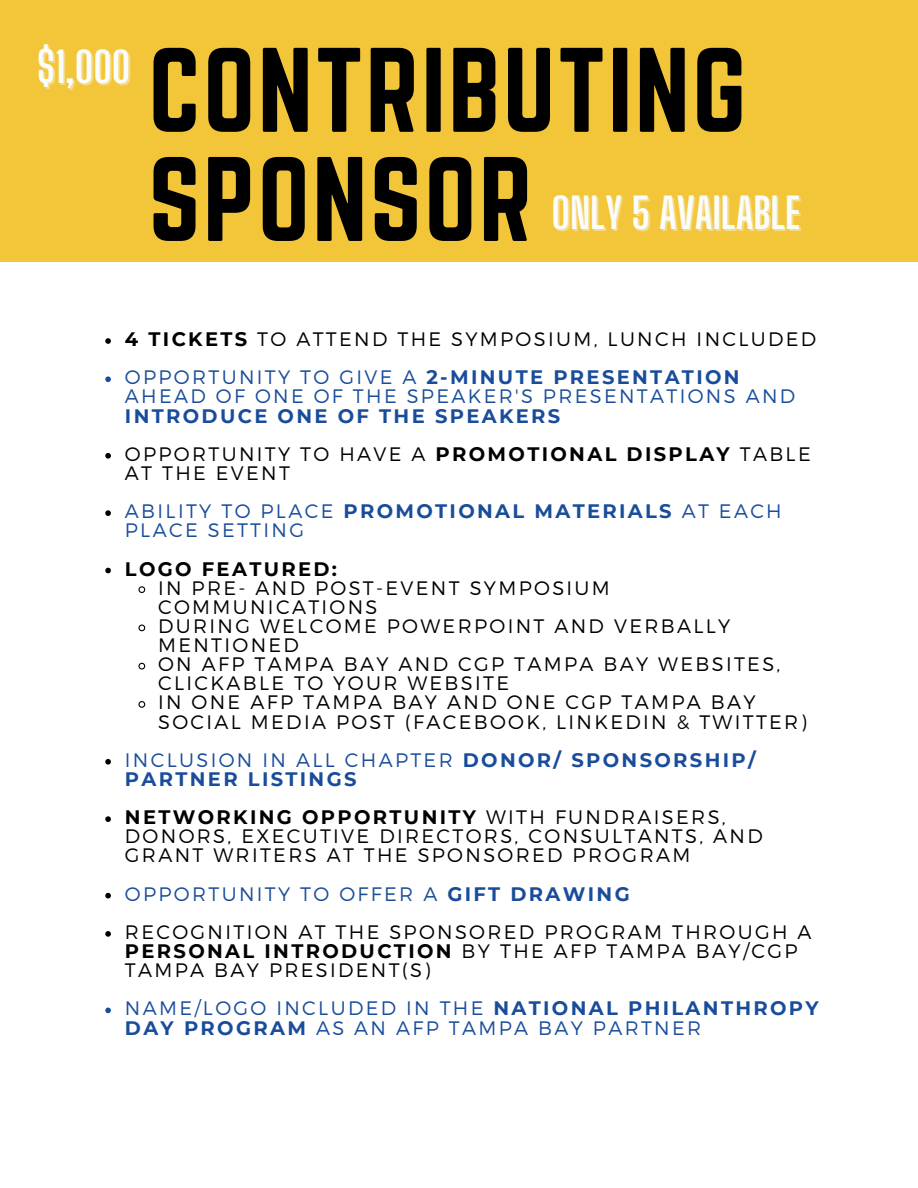
<style>
.page{position:relative;width:918px;height:1188px;background:#fff}
.page>*{position:absolute;margin:0;border:0;box-sizing:border-box;transform-origin:0 0}
.t1{font:105px/109.2px "Norwester";letter-spacing:.02em;color:#000}
.t2{font:700 42px "Big Shoulders Display";color:#fbfdfc}
.t3{font:300 19.5px/19.2px "Montserrat";letter-spacing:.12em;color:#000}
.t4{font:300 19.5px/19.2px "Montserrat";letter-spacing:.12em;color:#194d9b}
.t5{font:700 19.5px/19.2px "Montserrat";letter-spacing:.12em;color:#194d9b}
.t6{font:700 19.5px "Montserrat";letter-spacing:.12em;color:#000}
.s1{font-weight:700}
.s2{font-weight:300}
</style>
<div class="page">
<div style="left:0;top:0;width:918px;height:262px;background:#f3c539"></div>
<svg style="left:105px;top:338px;width:6px;height:6px"></svg>
<svg style="left:105px;top:376px;width:6px;height:6px"></svg>
<svg style="left:105px;top:453px;width:6px;height:6px"></svg>
<svg style="left:105px;top:510px;width:6px;height:6px"></svg>
<svg style="left:105px;top:568px;width:6px;height:5px"></svg>
<svg style="left:138px;top:586px;width:8px;height:7px"></svg>
<svg style="left:138px;top:624px;width:8px;height:8px"></svg>
<svg style="left:138px;top:662px;width:8px;height:8px"></svg>
<svg style="left:138px;top:701px;width:8px;height:7px"></svg>
<svg style="left:105px;top:759px;width:6px;height:6px"></svg>
<svg style="left:105px;top:816px;width:6px;height:6px"></svg>
<svg style="left:105px;top:893px;width:6px;height:5px"></svg>
<svg style="left:105px;top:931px;width:6px;height:6px"></svg>
<svg style="left:105px;top:1008px;width:6px;height:5px"></svg>
<p class="t2" style="left:37px;top:42px;width:95px">$1,000</p>
<p class="t1" style="left:148px;top:35px;width:600px">CONTRIBUTING<br>SPONSOR</p>
<p class="t2" style="left:552px;top:188px;width:250px">ONLY 5 AVAILABLE</p>
<p class="t3" style="left:125px;top:329px;width:693px"><span class="s1">4 TICKETS</span> TO ATTEND THE SYMPOSIUM, LUNCH INCLUDED</p>
<p class="t4" style="left:125px;top:367px;width:672px">OPPORTUNITY TO GIVE A <span class="s1">2-MINUTE PRESENTATION<br></span>AHEAD OF ONE OF THE SPEAKER'S PRESENTATIONS AND<br><span class="s1">INTRODUCE ONE OF THE SPEAKERS</span></p>
<p class="t3" style="left:125px;top:443px;width:687px">OPPORTUNITY TO HAVE A <span class="s1">PROMOTIONAL DISPLAY</span> TABLE<br>AT THE EVENT</p>
<p class="t4" style="left:125px;top:501px;width:658px">ABILITY TO PLACE <span class="s1">PROMOTIONAL MATERIALS</span> AT EACH<br>PLACE SETTING</p>
<p class="t6" style="left:125px;top:557px;width:214px">LOGO FEATURED:</p>
<p class="t3" style="left:158px;top:577px;width:453px">IN PRE- AND POST-EVENT SYMPOSIUM<br>COMMUNICATIONS</p>
<p class="t3" style="left:158px;top:615px;width:574px">DURING WELCOME POWERPOINT AND VERBALLY<br>MENTIONED</p>
<p class="t3" style="left:158px;top:654px;width:624px">ON AFP TAMPA BAY AND CGP TAMPA BAY WEBSITES,<br>CLICKABLE TO YOUR WEBSITE</p>
<p class="t3" style="left:158px;top:692px;width:650px">IN ONE AFP TAMPA BAY AND ONE CGP TAMPA BAY<br>SOCIAL MEDIA POST (FACEBOOK, LINKEDIN &amp; TWITTER)</p>
<p class="t5" style="left:125px;top:750px;width:632px"><span class="s2">INCLUSION IN ALL CHAPTER</span> DONOR/ SPONSORSHIP/<br>PARTNER LISTINGS</p>
<p class="t3" style="left:125px;top:807px;width:639px"><span class="s1">NETWORKING OPPORTUNITY</span> WITH FUNDRAISERS,<br>DONORS, EXECUTIVE DIRECTORS, CONSULTANTS, AND<br>GRANT WRITERS AT THE SPONSORED PROGRAM</p>
<p class="t4" style="left:125px;top:883px;width:506px">OPPORTUNITY TO OFFER A <span class="s1">GIFT DRAWING</span></p>
<p class="t3" style="left:125px;top:921px;width:688px">RECOGNITION AT THE SPONSORED PROGRAM THROUGH A<br><span class="s1">PERSONAL INTRODUCTION</span> BY THE AFP TAMPA BAY/CGP<br>TAMPA BAY PRESIDENT(S)</p>
<p class="t4" style="left:125px;top:998px;width:695px">NAME/LOGO INCLUDED IN THE <span class="s1">NATIONAL PHILANTHROPY<br>DAY PROGRAM</span> AS AN AFP TAMPA BAY PARTNER</p>
</div>
